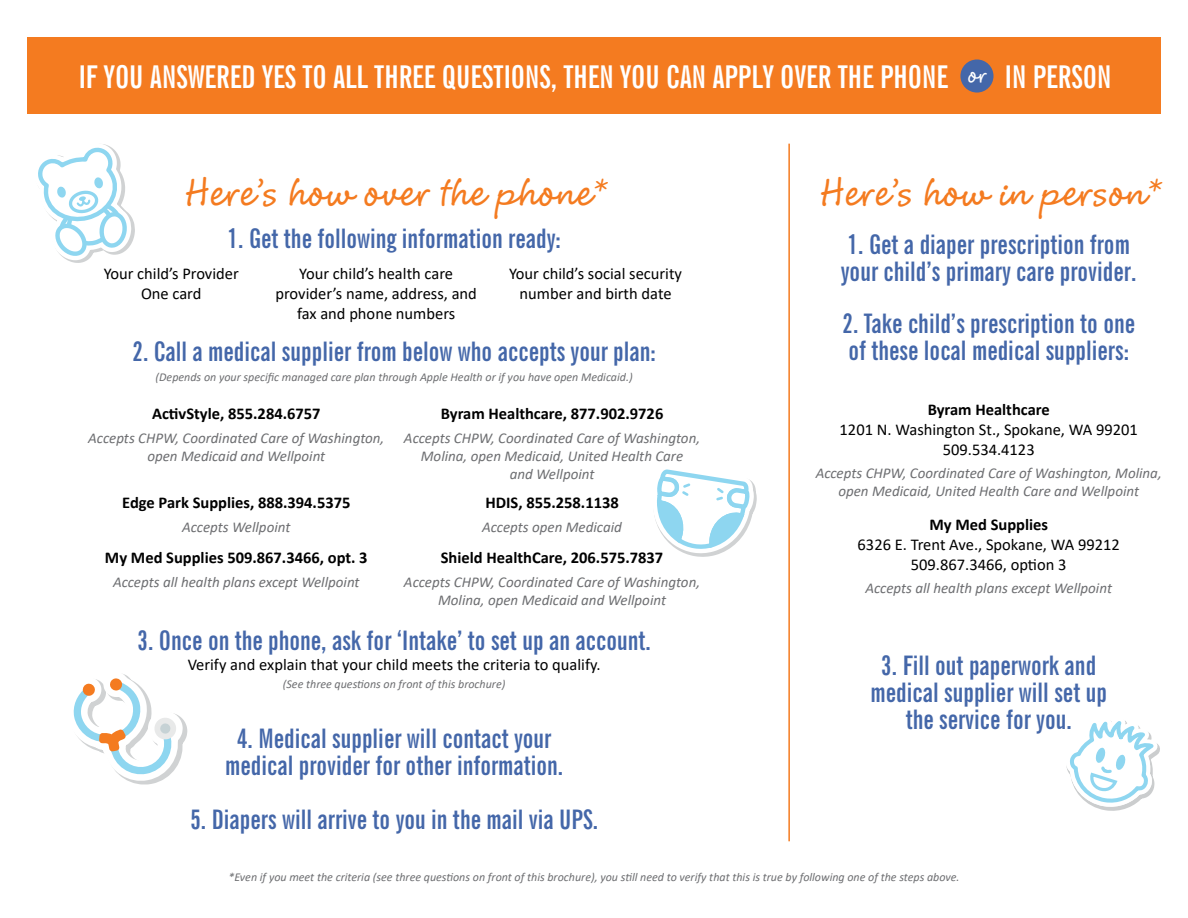
<style>
.page{position:relative;width:1188px;height:918px;background:#fff}
.page>*{position:absolute;margin:0;border:0;box-sizing:border-box;transform-origin:0 0}
.t1{font:700 36px "Cluff Hmk";color:#f47b20}
.t2{font:700 extra-condensed 31.5px "News Gothic BT";color:#fff}
.t3{font:700 extra-condensed 27px/27px "News Gothic BT";color:#4467a9;text-align:center}
.t4{font:16.5px/19.8px "Calibri";color:#000;text-align:center}
.t5{font:700 16.5px "Calibri";color:#000}
.t6{font:italic 15px/18px "Calibri";color:#6d6e71;text-align:center}
.t7{font:italic 12px "Calibri";color:#6d6e71}
</style>
<div class="page">
<div style="left:27px;top:37px;width:1134px;height:76px;background:#f47b20"></div>
<div style="left:960px;top:59px;width:34px;height:34px;background:#4467a9;border-radius:50%"></div>
<svg style="left:38px;top:144px;width:97px;height:119px"></svg>
<svg style="left:654px;top:469px;width:103px;height:88px"></svg>
<hr style="left:788px;top:144px;width:2px;height:697px;background:#f47b20">
<svg style="left:1066px;top:721px;width:94px;height:90px"></svg>
<svg style="left:73px;top:674px;width:115px;height:111px"></svg>
<p class="t2" style="left:79px;top:57px;width:1034px">IF YOU ANSWERED YES TO ALL THREE QUESTIONS, THEN YOU CAN APPLY OVER THE PHONE <sup>or</sup> IN PERSON</p>
<h1 class="t1" style="left:183px;top:170px;width:424px">Here’s how over the phone*</h1>
<p class="t3" style="left:228px;top:225px;width:335px">1. Get the following information ready:</p>
<p class="t4" style="left:104px;top:264px;width:137px">Your child’s Provider<br>One card</p>
<p class="t4" style="left:509px;top:264px;width:175px">Your child’s social security number and birth date</p>
<p class="t4" style="left:275px;top:264px;width:203px">Your child’s health care provider’s name, address, and fax and phone numbers</p>
<p class="t3" style="left:132px;top:338px;width:525px">2. Call a medical supplier from below who accepts your plan:</p>
<p class="t7" style="left:156px;top:369px;width:479px">(Depends on your specific managed care plan through Apple Health or if you have open Medicaid.)</p>
<p class="t5" style="left:152px;top:402px;width:170px">ActivStyle, 855.284.6757</p>
<p class="t6" style="left:88px;top:428px;width:298px">Accepts CHPW, Coordinated Care of Washington, open Medicaid and Wellpoint</p>
<p class="t5" style="left:122px;top:491px;width:230px">Edge Park Supplies, 888.394.5375</p>
<p class="t6" style="left:182px;top:517px;width:110px">Accepts Wellpoint</p>
<p class="t5" style="left:105px;top:546px;width:264px">My Med Supplies 509.867.3466, opt. 3</p>
<p class="t6" style="left:113px;top:572px;width:248px">Accepts all health plans except Wellpoint</p>
<p class="t5" style="left:441px;top:402px;width:224px">Byram Healthcare, 877.902.9726</p>
<p class="t6" style="left:404px;top:428px;width:298px">Accepts CHPW, Coordinated Care of Washington,<br>Molina, open Medicaid, United Health Care<br>and Wellpoint</p>
<p class="t5" style="left:485px;top:491px;width:135px">HDIS, 855.258.1138</p>
<p class="t6" style="left:482px;top:517px;width:141px">Accepts open Medicaid</p>
<p class="t5" style="left:441px;top:546px;width:224px">Shield HealthCare, 206.575.7837</p>
<p class="t6" style="left:404px;top:572px;width:298px">Accepts CHPW, Coordinated Care of Washington,<br>Molina, open Medicaid and Wellpoint</p>
<p class="t3" style="left:138px;top:627px;width:515px">3. Once on the phone, ask for ‘Intake’ to set up an account.</p>
<p class="t4" style="left:188px;top:654px;width:415px">Verify and explain that your child meets the criteria to qualify.</p>
<p class="t7" style="left:283px;top:676px;width:224px">(See three questions on front of this brochure)</p>
<p class="t3" style="left:225px;top:724px;width:340px">4. Medical supplier will contact your medical provider for other information.</p>
<p class="t3" style="left:190px;top:805px;width:409px">5. Diapers will arrive to you in the mail via UPS.</p>
<h1 class="t1" style="left:818px;top:171px;width:343px">Here’s how in person*</h1>
<p class="t3" style="left:841px;top:231px;width:297px;text-align:left">1. Get a diaper prescription from your child’s primary care provider.</p>
<p class="t3" style="left:842px;top:310px;width:294px;text-align:left">2. Take child’s prescription to one of these local medical suppliers:</p>
<p class="t5" style="left:928px;top:398px;width:124px">Byram Healthcare</p>
<p class="t4" style="left:840px;top:419px;width:300px">1201 N. Washington St., Spokane, WA 99201<br>509.534.4123</p>
<p class="t6" style="left:816px;top:463px;width:348px">Accepts CHPW, Coordinated Care of Washington, Molina, open Medicaid, United Health Care and Wellpoint</p>
<p class="t5" style="left:929px;top:513px;width:120px">My Med Supplies</p>
<p class="t4" style="left:858px;top:534px;width:264px">6326 E. Trent Ave., Spokane, WA 99212<br>509.867.3466, option 3</p>
<p class="t6" style="left:865px;top:578px;width:248px">Accepts all health plans except Wellpoint</p>
<p class="t3" style="left:870px;top:652px;width:238px">3. Fill out paperwork and medical supplier will set up the service for you.</p>
<p class="t7" style="left:228px;top:868px;width:733px">*Even if you meet the criteria (see three questions on front of this brochure), you still need to verify that this is true by following one of the steps above.</p>
</div>
